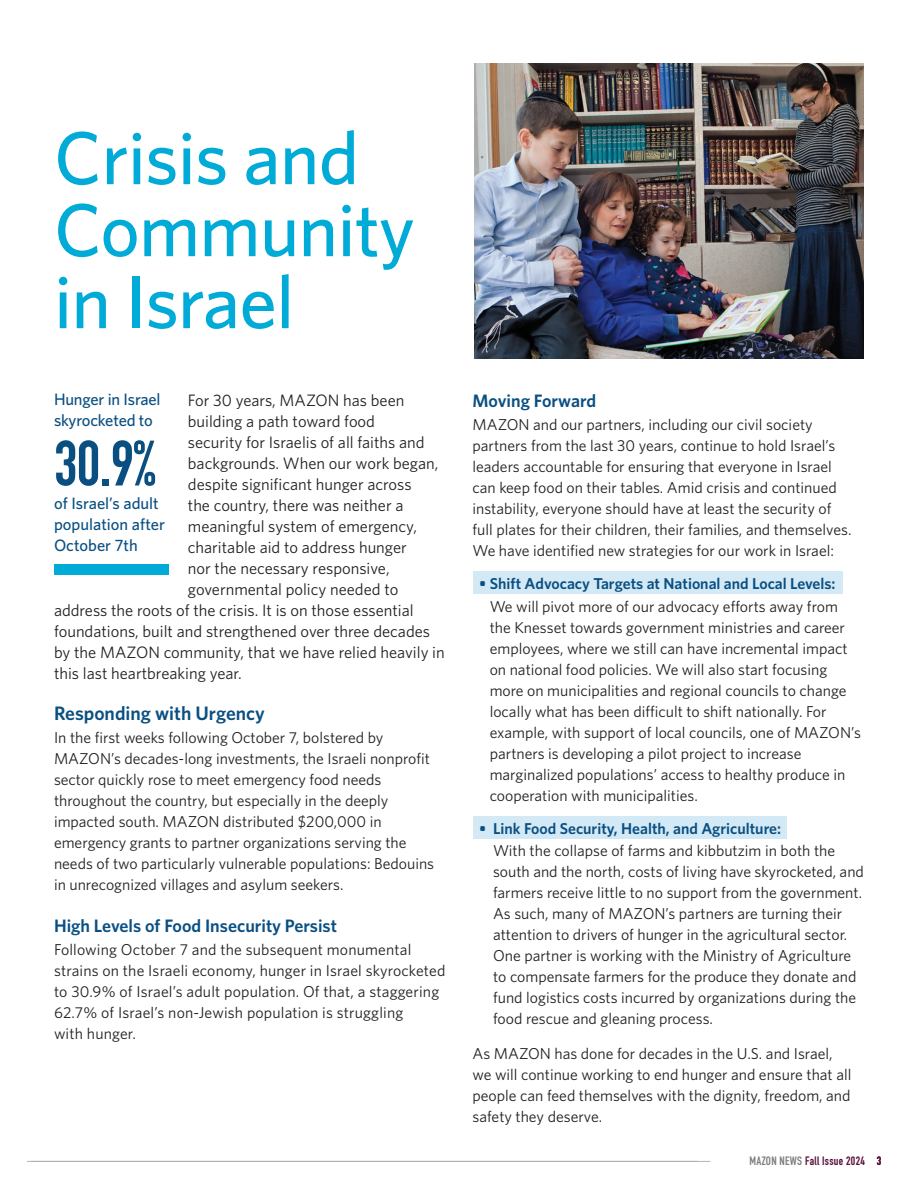
<style>
.page{position:relative;width:918px;height:1188px;background:#fff}
.page>*{position:absolute;margin:0;border:0;box-sizing:border-box;transform-origin:0 0}
.Heading_1{font:500 75px/72px "Whitney";letter-spacing:-.01em;color:#00abd7}
.t1{font:700 63px "DIN Condensed";color:#0a4f82}
.t2{font:600 19.5px "Whitney";color:#0a4f82}
.t3{font:600 18px "Whitney";color:#0a4f82}
.t4{font:16.5px "Whitney";color:#231f20}
.t5{font:500 16.5px/21px "Whitney";color:#0a4f82}
.t6{font:15.75px/21px "Whitney";color:#231f20}
.t7{font:600 15.75px/22.5px "Whitney";color:#0a4f82;text-align:right}
.t8{font:700 12px "DIN Condensed";letter-spacing:.025em;color:#580e38}
.s1{font-weight:400;color:#231f20}
.s2{font-weight:600;color:#0a4f82}
.s3{color:#7c7d7d}
</style>
<div class="page">
<div style="left:473px;top:816px;width:313px;height:23px;background:#d3e9f5"></div>
<div style="left:473px;top:572px;width:369px;height:22px;background:#d3e9f5"></div>
<img style="left:474px;top:64px;width:390px;height:295px">
<hr style="left:27px;top:1161px;width:683px;height:1px;background:#b4b4b3">
<div style="left:54px;top:564px;width:115px;height:11px;background:#00abd7"></div>
<p class="Heading_1" style="left:54px;top:120px;width:362px">Crisis and<br>Community in Israel</p>
<p class="t5" style="left:54px;top:389px;width:108px">Hunger in Israel skyrocketed to</p>
<p class="t1" style="left:54px;top:421px;width:103px">30.9%</p>
<p class="t5" style="left:54px;top:492px;width:113px">of Israel’s adult population after<br>October 7th</p>
<p class="t4" style="left:188px;top:391px;width:218px">For 30 years, MAZON has been</p>
<p class="t4" style="left:188px;top:412px;width:189px">building a path toward food</p>
<p class="t4" style="left:188px;top:433px;width:238px">security for Israelis of all faiths and</p>
<p class="t4" style="left:188px;top:454px;width:252px">backgrounds. When our work began,</p>
<p class="t4" style="left:188px;top:475px;width:225px">despite significant hunger across</p>
<p class="t4" style="left:188px;top:496px;width:217px">the country, there was neither a</p>
<p class="t4" style="left:188px;top:517px;width:231px">meaningful system of emergency,</p>
<p class="t4" style="left:188px;top:538px;width:220px">charitable aid to address hunger</p>
<p class="t4" style="left:188px;top:559px;width:203px">nor the necessary responsive,</p>
<p class="t4" style="left:188px;top:580px;width:212px">governmental policy needed to</p>
<p class="t4" style="left:54px;top:601px;width:361px">address the roots of the crisis. It is on those essential</p>
<p class="t4" style="left:54px;top:622px;width:378px">foundations, built and strengthened over three decades</p>
<p class="t4" style="left:54px;top:643px;width:392px">by the MAZON community, that we have relied heavily in</p>
<p class="t4" style="left:54px;top:664px;width:189px">this last heartbreaking year.</p>
<p class="t2" style="left:54px;top:702px;width:212px">Responding with Urgency</p>
<p class="t6" style="left:54px;top:727px;width:382px">In the first weeks following October 7, bolstered by MAZON’s decades-long investments, the Israeli nonprofit sector quickly rose to meet emergency food needs throughout the country, but especially in the deeply impacted south. MAZON distributed $200,000 in emergency grants to partner organizations serving the needs of two particularly vulnerable populations: Bedouins in unrecognized villages and asylum seekers.</p>
<p class="t3" style="left:54px;top:915px;width:285px">High Levels of Food Insecurity Persist</p>
<p class="t6" style="left:54px;top:939px;width:393px">Following October 7 and the subsequent monumental strains on the Israeli economy, hunger in Israel skyrocketed to 30.9% of Israel’s adult population. Of that, a staggering 62.7% of Israel’s non-Jewish population is struggling<br>with hunger.</p>
<p class="t3" style="left:472px;top:390px;width:125px">Moving Forward</p>
<p class="t6" style="left:472px;top:414px;width:381px">MAZON and our partners, including our civil society partners from the last 30 years, continue to hold Israel’s leaders accountable for ensuring that everyone in Israel can keep food on their tables. Amid crisis and continued instability, everyone should have at least the security of full plates for their children, their families, and themselves.<br>We have identified new strategies for our work in Israel:</p>
<p class="t7" style="left:479px;top:572px;width:360px">• Shift Advocacy Targets at National and Local Levels:<br><span class="s1">We will pivot more of our advocacy efforts away from</span></p>
<p class="t6" style="left:490px;top:617px;width:373px">the Knesset towards government ministries and career employees, where we still can have incremental impact on national food policies. We will also start focusing more on municipalities and regional councils to change locally what has been difficult to shift nationally. For example, with support of local councils, one of MAZON’s partners is developing a pilot project to increase marginalized populations’ access to healthy produce in cooperation with municipalities.</p>
<p class="t6" style="left:493px;top:817px;width:344px;line-height:22.5px;text-indent:-14px"><span class="s2">• Link Food Security, Health, and Agriculture:<br></span>With the collapse of farms and kibbutzim in both the</p>
<p class="t6" style="left:493px;top:861px;width:372px">south and the north, costs of living have skyrocketed, and farmers receive little to no support from the government.<br>As such, many of MAZON’s partners are turning their attention to drivers of hunger in the agricultural sector.<br>One partner is working with the Ministry of Agriculture to compensate farmers for the produce they donate and fund logistics costs incurred by organizations during the food rescue and gleaning process.</p>
<p class="t6" style="left:472px;top:1043px;width:380px">As MAZON has done for decades in the U.S. and Israel, we will continue working to end hunger and ensure that all people can feed themselves with the dignity, freedom, and safety they deserve.</p>
<p class="t8" style="left:750px;top:1153px;width:117px"><span class="s3">MAZON NEWS</span> Fall Issue 2024</p>
<p class="t8" style="left:877px;top:1153px;width:6px">3</p>
</div>
